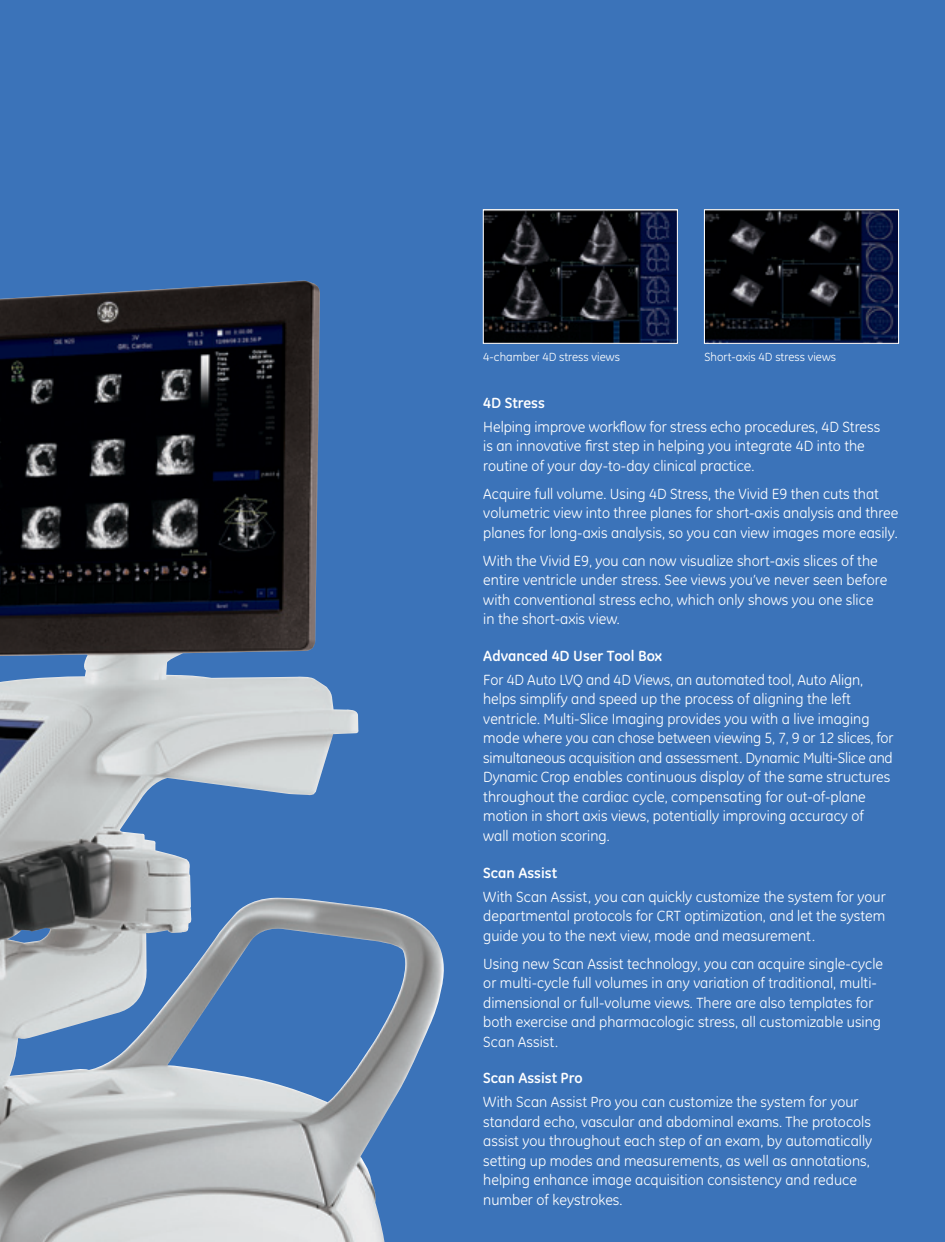
<style>
.page{position:relative;width:945px;height:1242px;background:#3b73b9}
.page>*{position:absolute;margin:0;border:0;box-sizing:border-box;transform-origin:0 0}
.t1{font:15px/19.5px "GE Inspira";color:#fff}
.t2{font:700 15px "GE Inspira";color:#fff}
.t3{font:12px "GE Inspira";color:#fff}
</style>
<div class="page">
<img style="left:706px;top:211px;width:191px;height:131px">
<div style="left:704px;top:209px;width:195px;height:135px;border:1px solid #fff"></div>
<img style="left:485px;top:211px;width:191px;height:131px">
<div style="left:483px;top:209px;width:195px;height:135px;border:1px solid #fff"></div>
<img style="left:0;top:281px;width:444px;height:961px">
<p class="t3" style="left:483px;top:349px;width:138px">4-chamber 4D stress views</p>
<p class="t3" style="left:704px;top:349px;width:133px">Short-axis 4D stress views</p>
<p class="t2" style="left:483px;top:393px;width:63px">4D Stress</p>
<p class="t1" style="left:483px;top:417px;width:399px">Helping improve workflow for stress echo procedures, 4D Stress is an innovative first step in helping you integrate 4D into the routine of your day-to-day clinical practice.</p>
<p class="t1" style="left:483px;top:484px;width:417px">Acquire full volume. Using 4D Stress, the Vivid E9 then cuts that volumetric view into three planes for short-axis analysis and three planes for long-axis analysis, so you can view images more easily.</p>
<p class="t1" style="left:483px;top:551px;width:406px">With the Vivid E9, you can now visualize short-axis slices of the entire ventricle under stress. See views you’ve never seen before with conventional stress echo, which only shows you one slice in the short-axis view.</p>
<p class="t2" style="left:483px;top:646px;width:180px">Advanced 4D User Tool Box</p>
<p class="t1" style="left:483px;top:670px;width:412px">For 4D Auto LVQ and 4D Views, an automated tool, Auto Align, helps simplify and speed up the process of aligning the left ventricle. Multi-Slice Imaging provides you with a live imaging mode where you can chose between viewing 5, 7, 9 or 12 slices, for simultaneous acquisition and assessment. Dynamic Multi-Slice and Dynamic Crop enables continuous display of the same structures throughout the cardiac cycle, compensating for out-of-plane motion in short axis views, potentially improving accuracy of<br>wall motion scoring.</p>
<p class="t2" style="left:483px;top:863px;width:75px">Scan Assist</p>
<p class="t1" style="left:483px;top:887px;width:404px;text-align:justify">With Scan Assist, you can quickly customize the system for your departmental protocols for CRT optimization, and let the system guide you to the next view, mode and measurement.</p>
<p class="t1" style="left:483px;top:954px;width:401px">Using new Scan Assist technology, you can acquire single-cycle or multi-cycle full volumes in any variation of traditional, multi&shy;dimensional or full-volume views. There are also templates for both exercise and pharmacologic stress, all customizable using Scan Assist.</p>
<p class="t2" style="left:483px;top:1069px;width:101px">Scan Assist Pro</p>
<p class="t1" style="left:483px;top:1092px;width:391px">With Scan Assist Pro you can customize the system for your standard echo, vascular and abdominal exams. The protocols assist you throughout each step of an exam, by automatically setting up modes and measurements, as well as annotations, helping enhance image acquisition consistency and reduce number of keystrokes.</p>
</div>
